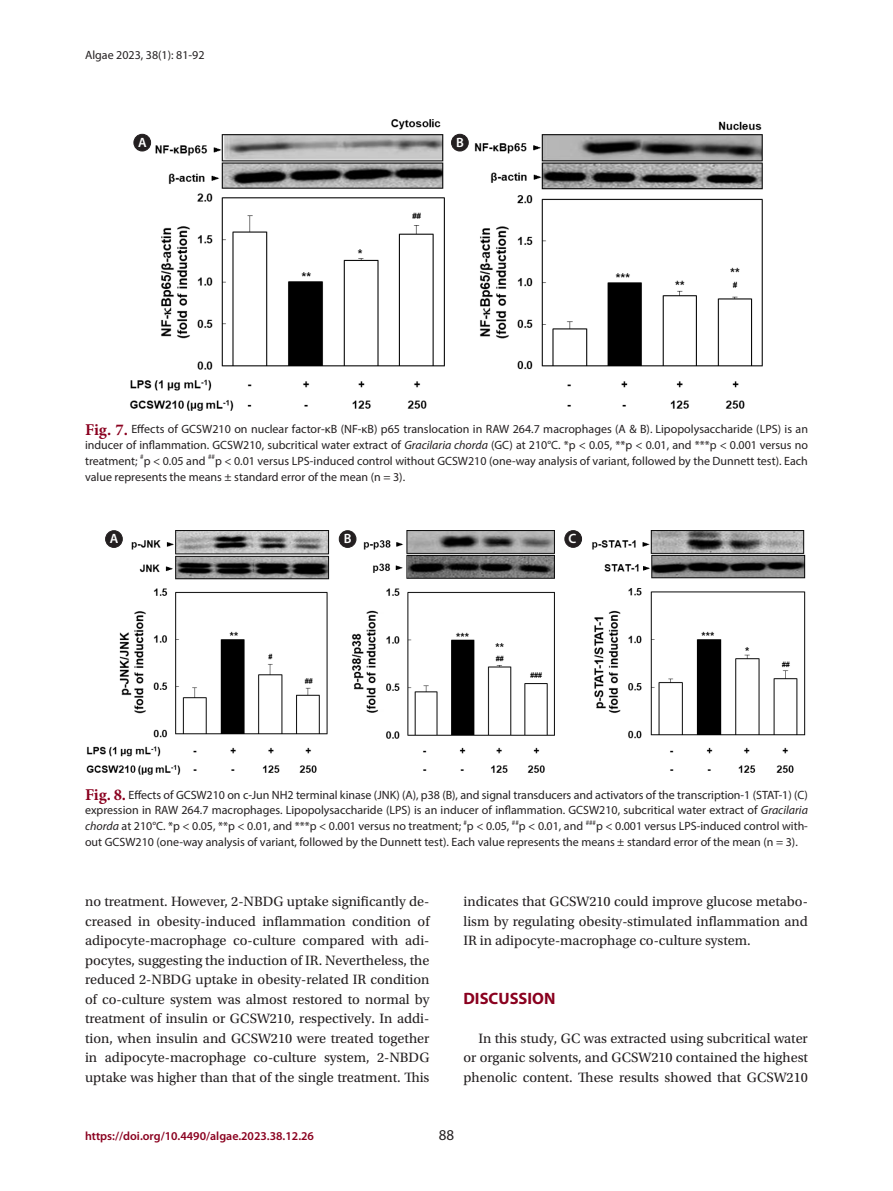
<style>
.page{position:relative;width:893px;height:1191px;background:#fff}
.page>*{position:absolute;margin:0;border:0;box-sizing:border-box;transform-origin:0 0}
.대제목_기준선격자{font:700 16.5px "Myriad Pro";color:#8a011f}
.t1{font:15px "Myriad Pro";color:#231f20}
.본문내용_공통{font:14.25px/19.5px "Utopia Std";color:#231f20;text-align:justify}
.t2{font:600 13.5px "Myriad Pro";color:#fff}
.테이블_이미지_캡션{font:12px/15.8px "Myriad Pro";color:#231f20;text-align:justify}
.t3{font:600 12px "Myriad Pro";color:#8a011f}
.테이블_이미지_캡션-2{font:7.05px "Myriad Pro";color:#231f20}
.s1{font-family:"Minion Pro";font-weight:700;font-size:16.5px;color:#8a011f}
.s2{font-style:italic}
</style>
<div class="page">
<img style="left:130px;top:119px;width:633px;height:292px">
<div style="left:134px;top:134px;width:17px;height:17px;background:#231f20;border-radius:50%"></div>
<div style="left:134px;top:134px;width:17px;height:17px;border:1px solid #231f20;border-radius:50%"></div>
<div style="left:451px;top:134px;width:17px;height:17px;background:#231f20;border-radius:50%"></div>
<div style="left:451px;top:134px;width:17px;height:17px;border:1px solid #231f20;border-radius:50%"></div>
<img style="left:86px;top:530px;width:720px;height:245px">
<div style="left:106px;top:530px;width:16px;height:17px;background:#231f20;border-radius:50%"></div>
<div style="left:105px;top:530px;width:17px;height:17px;border:1px solid #231f20;border-radius:50%"></div>
<div style="left:565px;top:530px;width:17px;height:17px;background:#231f20;border-radius:50%"></div>
<div style="left:565px;top:530px;width:17px;height:17px;border:1px solid #231f20;border-radius:50%"></div>
<div style="left:339px;top:530px;width:17px;height:17px;background:#231f20;border-radius:50%"></div>
<div style="left:339px;top:530px;width:17px;height:17px;border:1px solid #231f20;border-radius:50%"></div>
<p class="테이블_이미지_캡션" style="left:85px;top:47px;width:121px">Algae 2023, 38(1): 81-92</p>
<p class="t2" style="left:138px;top:134px;width:10px">A</p>
<p class="t2" style="left:456px;top:134px;width:9px">B</p>
<p class="테이블_이미지_캡션" style="left:85px;top:421px;width:724px"><span class="s1">Fig. 7.</span> Effects of GCSW210 on nuclear factor-κB (NF-κB) p65 translocation in RAW 264.7 macrophages (A &amp; B). Lipopolysaccharide (LPS) is an inducer of inflammation. GCSW210, subcritical water extract of <span class="s2">Gracilaria chorda</span> (GC) at 210°C. *p &lt; 0.05, **p &lt; 0.01, and ***p &lt; 0.001 versus no treatment;</p>
<p class="테이블_이미지_캡션-2" style="left:140px;top:452px;width:5px">#</p>
<p class="테이블_이미지_캡션" style="left:144px;top:453px;width:63px">p &lt; 0.05 and</p>
<p class="테이블_이미지_캡션-2" style="left:208px;top:452px;width:8px">##</p>
<p class="테이블_이미지_캡션" style="left:85px;top:453px;width:724px;text-indent:130px">p &lt; 0.01 versus LPS-induced control without GCSW210 (one-way analysis of variant, followed by the Dunnett test). Each value represents the means ± standard error of the mean (n = 3).</p>
<p class="t2" style="left:110px;top:530px;width:10px">A</p>
<p class="t2" style="left:344px;top:530px;width:9px">B</p>
<p class="t2" style="left:569px;top:530px;width:9px">C</p>
<p class="테이블_이미지_캡션" style="left:85px;top:786px;width:724px"><span class="s1">Fig. 8.</span> Effects of GCSW210 on c-Jun NH2 terminal kinase (JNK) (A), p38 (B), and signal transducers and activators of the transcription-1 (STAT-1) (C) expression in RAW 264.7 macrophages. Lipopolysaccharide (LPS) is an inducer of inflammation. GCSW210, subcritical water extract of <span class="s2">Gracilaria chorda</span> at 210°C. *p &lt; 0.05, **p &lt; 0.01, and ***p &lt; 0.001 versus no treatment;</p>
<p class="테이블_이미지_캡션-2" style="left:463px;top:818px;width:5px">#</p>
<p class="테이블_이미지_캡션-2" style="left:512px;top:818px;width:8px">##</p>
<p class="테이블_이미지_캡션" style="left:519px;top:818px;width:66px">p &lt; 0.01, and</p>
<p class="테이블_이미지_캡션-2" style="left:586px;top:818px;width:12px">###</p>
<p class="테이블_이미지_캡션" style="left:85px;top:818px;width:724px;text-indent:511px">p &lt; 0.001 versus LPS-induced control with&shy;out GCSW210 (one-way analysis of variant, followed by the Dunnett test). Each value represents the means ± standard error of the mean (n = 3).</p>
<p class="테이블_이미지_캡션" style="left:467px;top:818px;width:44px">p &lt; 0.05,</p>
<p class="본문내용_공통" style="left:85px;top:892px;width:346px">no treatment. However, 2-NBDG uptake significantly de&shy;creased in obesity-induced inflammation condition of adipocyte-macrophage co-culture compared with adi&shy;pocytes, suggesting the induction of IR. Nevertheless, the reduced 2-NBDG uptake in obesity-related IR condition of co-culture system was almost restored to normal by treatment of insulin or GCSW210, respectively. In addi&shy;tion, when insulin and GCSW210 were treated together in adipocyte-macrophage co-culture system, 2-NBDG uptake was higher than that of the single treatment. This</p>
<p class="본문내용_공통" style="left:463px;top:892px;width:346px">indicates that GCSW210 could improve glucose metabo&shy;lism by regulating obesity-stimulated inflammation and IR in adipocyte-macrophage co-culture system.</p>
<p class="대제목_기준선격자" style="left:463px;top:987px;width:93px">DISCUSSION</p>
<p class="본문내용_공통" style="left:463px;top:1028px;width:346px;text-indent:15px">In this study, GC was extracted using subcritical water or organic solvents, and GCSW210 contained the highest phenolic content. These results showed that GCSW210</p>
<p class="t3" style="left:85px;top:1128px;width:230px">https://doi.org/10.4490/algae.2023.38.12.26</p>
<p class="t1" style="left:439px;top:1125px;width:17px">88</p>
</div>
